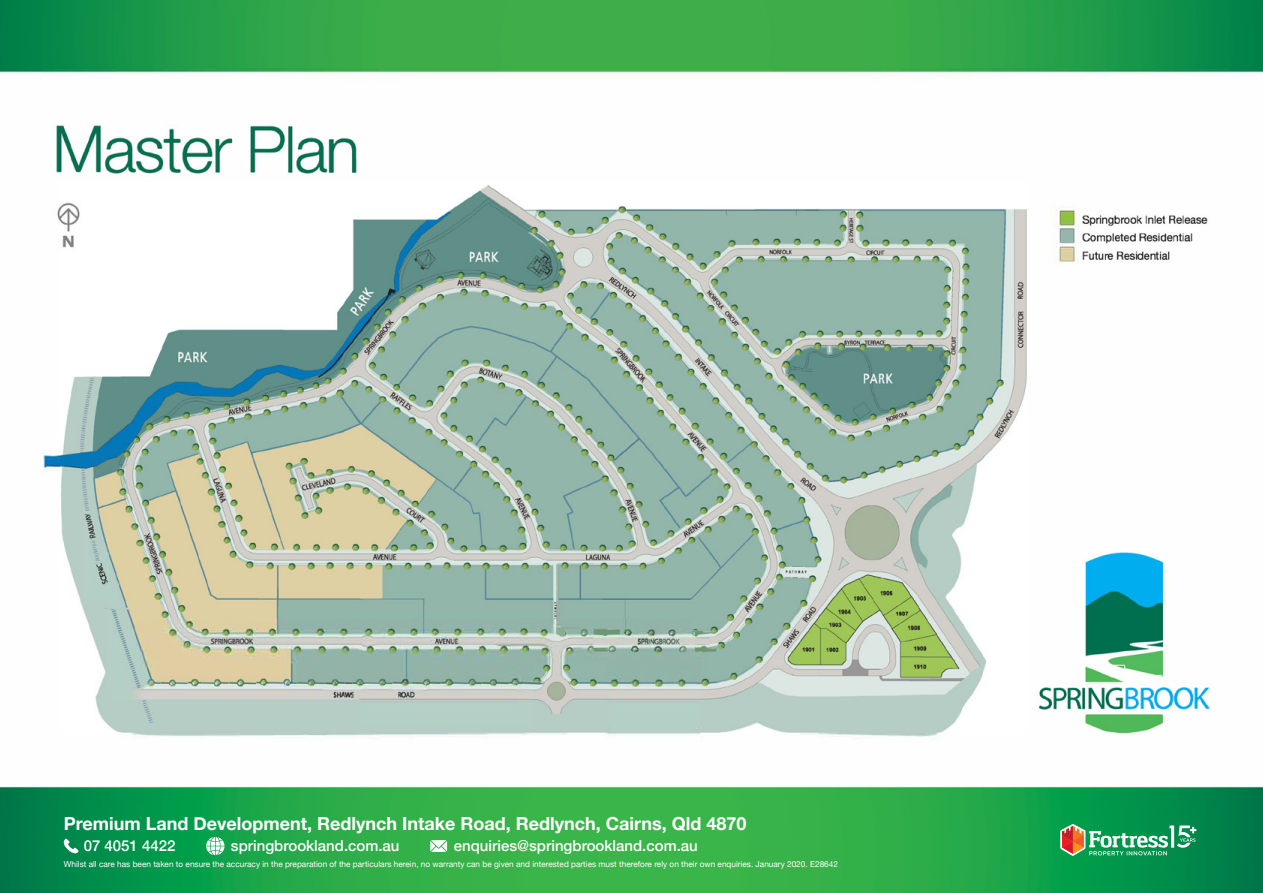
<style>
.page{position:relative;width:1263px;height:893px;background:#fff}
.page>*{position:absolute;margin:0;border:0;box-sizing:border-box;transform-origin:0 0}
.t1{font:700 18px "Helvetica Neue";color:#fff}
.t2{font:500 15px "Helvetica Neue";color:#fff}
.t3{font:8.25px "Helvetica Neue";color:#fff}
</style>
<div class="page">
<img style="left:0;top:0;width:1263px;height:893px">
<svg style="left:1060px;top:824px;width:136px;height:32px;background:#57a572"></svg>
<svg style="left:64px;top:839px;width:15px;height:15px"></svg>
<svg style="left:206px;top:837px;width:18px;height:18px"></svg>
<svg style="left:430px;top:840px;width:17px;height:12px"></svg>
<p class="t1" style="left:64px;top:809px;width:684px">Premium Land Development, Redlynch Intake Road, Redlynch, Cairns, Qld 4870</p>
<p class="t2" style="left:84px;top:834px;width:93px">07 4051 4422</p>
<p class="t2" style="left:231px;top:834px;width:170px">springbrookland.com.au</p>
<p class="t2" style="left:454px;top:834px;width:246px">enquiries@springbrookland.com.au</p>
<p class="t3" style="left:64px;top:858px;width:776px">Whilst all care has been taken to ensure the accuracy in the preparation of the particulars herein, no warranty can be given and interested parties must therefore rely on their own enquiries. January 2020. E28642</p>
</div>
